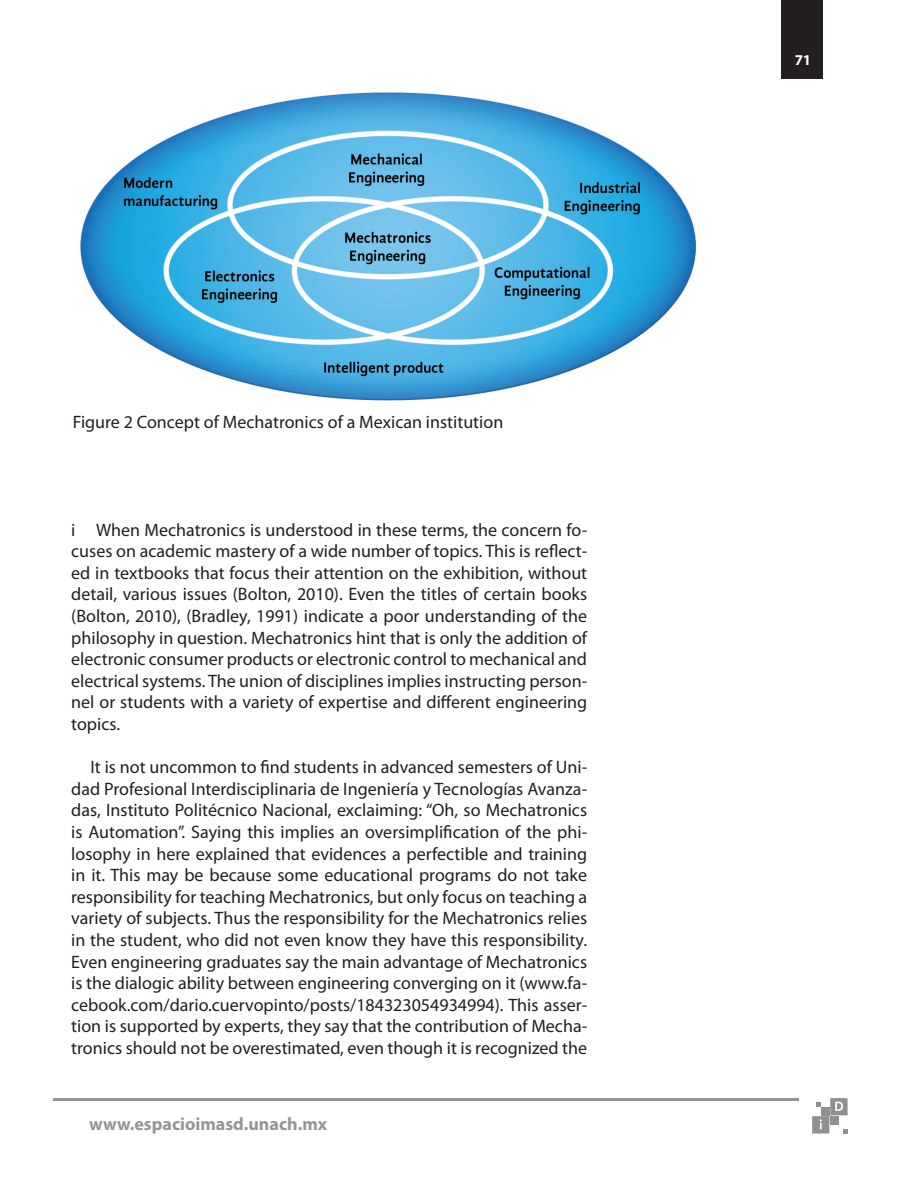
<style>
.page{position:relative;width:918px;height:1188px;background:#fff}
.page>*{position:absolute;margin:0;border:0;box-sizing:border-box;transform-origin:0 0}
.t1{font:18px/21.6px "Myriad Pro";color:#231f20;text-align:justify}
.t2{font:700 18px "Myriad Pro";color:#939598}
.t3{font:700 15px "Myriad Pro";color:#fff}
</style>
<div class="page">
<hr style="left:54px;top:1098px;width:745px;height:3px;background:#939598">
<svg style="left:812px;top:1098px;width:36px;height:36px"></svg>
<div style="left:782px;top:0;width:41px;height:78px;background:#231f20"></div>
<img style="left:80px;top:92px;width:617px;height:309px">
<p class="t1" style="left:73px;top:410px;width:432px">Figure 2 Concept of Mechatronics of a Mexican institution</p>
<p class="t1" style="left:71px;top:518px;width:518px">i When Mechatronics is understood in these terms, the concern fo&shy;cuses on academic mastery of a wide number of topics. This is reflect&shy;ed in textbooks that focus their attention on the exhibition, without detail, various issues (Bolton, 2010). Even the titles of certain books (Bolton, 2010), (Bradley, 1991) indicate a poor understanding of the philosophy in question. Mechatronics hint that is only the addition of electronic consumer products or electronic control to mechanical and electrical systems. The union of disciplines implies instructing person&shy;nel or students with a variety of expertise and different engineering topics.</p>
<p class="t1" style="left:71px;top:756px;width:517px;text-indent:19px">It is not uncommon to find students in advanced semesters of Uni&shy;dad Profesional Interdisciplinaria de Ingeniería y Tecnologías Avanza&shy;das, Instituto Politécnico Nacional, exclaiming: “Oh, so Mechatronics is Automation”. Saying this implies an oversimplification of the phi&shy;losophy in here explained that evidences a perfectible and training in it. This may be because some educational programs do not take responsibility for teaching Mechatronics, but only focus on teaching a variety of subjects. Thus the responsibility for the Mechatronics relies in the student, who did not even know they have this responsibility.<br>Even engineering graduates say the main advantage of Mechatronics is the dialogic ability between engineering converging on it (www.fa&shy;cebook.com/dario.cuervopinto/posts/184323054934994). This asser&shy;tion is supported by experts, they say that the contribution of Mecha&shy;tronics should not be overestimated, even though it is recognized the</p>
<p class="t2" style="left:89px;top:1112px;width:240px">www.espacioimasd.unach.mx</p>
<p class="t3" style="left:795px;top:50px;width:18px">71</p>
</div>
